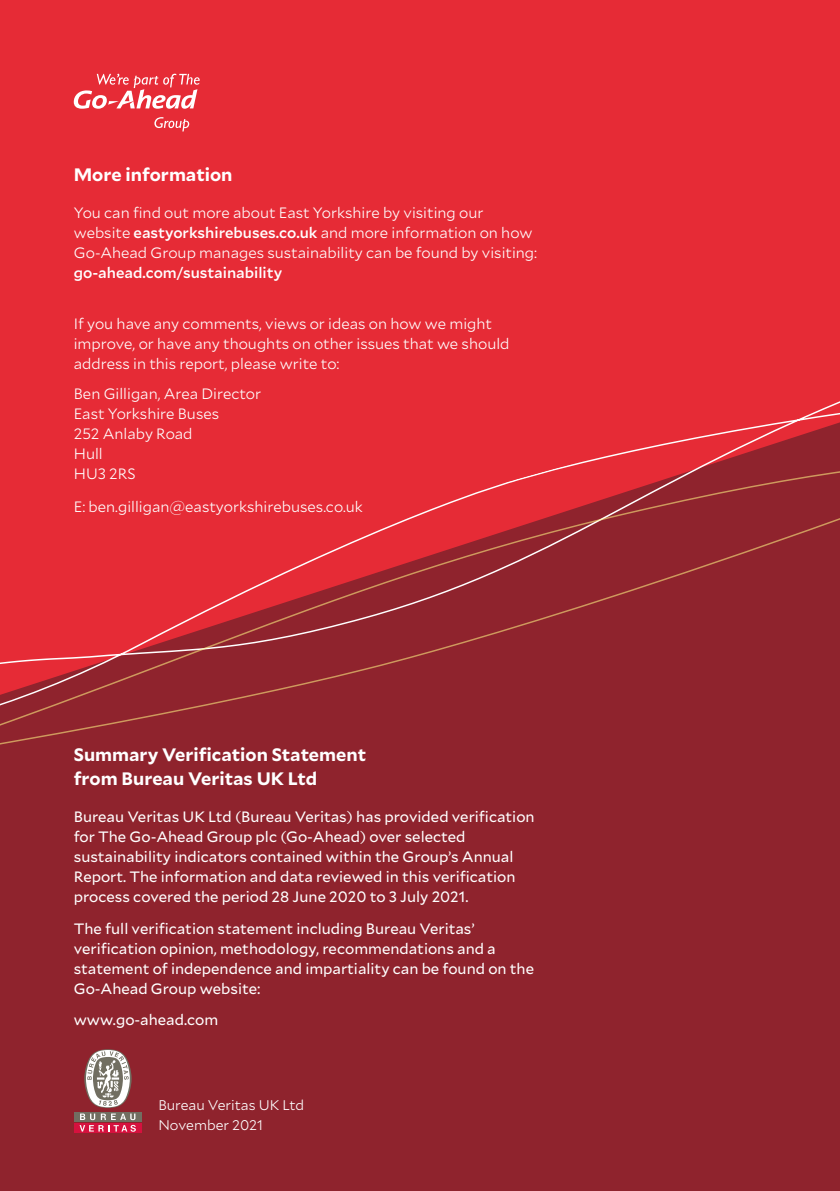
<style>
.page{position:relative;width:840px;height:1191px;background:#fff}
.page>*{position:absolute;margin:0;border:0;box-sizing:border-box;transform-origin:0 0}
.t1{font:700 18px/24px "Mallory";color:#fff}
.t2{font:15px/20px "Mallory";color:#fff}
.t3{font:300 15px/20px "Mallory";color:#fff}
.t4{font:500 15px "Mallory";color:#fff}
.t5{font:300 14px/20px "Mallory";color:#fff}
.s1{font-weight:500}
</style>
<div class="page">
<div style="left:0;top:0;width:839px;height:1191px;background:#8f232d"></div>
<div style="left:0;top:0;width:839px;height:389px;background:#e62b36"></div>
<svg style="left:154px;top:117px;width:35px;height:14px"></svg>
<svg style="left:74px;top:74px;width:125px;height:35px;background:#ec666e"></svg>
<div style="left:74px;top:1111px;width:68px;height:10px;background:#716e61"></div>
<svg style="left:74px;top:1123px;width:68px;height:10px"></svg>
<svg style="left:79px;top:1049px;width:57px;height:82px"></svg>
<div style="left:0;top:389px;width:839px;height:42px;background:#e62b36"></div>
<div style="left:0;top:433px;width:807px;height:11px;background:#e62b36"></div>
<hr style="left:0;top:431px;width:813px;height:2px;background:#e62b36">
<svg style="left:0;top:444px;width:839px;height:301px"></svg>
<p class="t1" style="left:74px;top:162px;width:160px">More information</p>
<p class="t3" style="left:74px;top:202px;width:464px">You can find out more about East Yorkshire by visiting our website <span class="s1">eastyorkshirebuses.co.uk</span> and more information on how<br>Go-Ahead Group manages sustainability can be found by visiting:</p>
<p class="t4" style="left:74px;top:262px;width:210px">go-ahead.com/sustainability</p>
<p class="t3" style="left:74px;top:312px;width:437px">If you have any comments, views or ideas on how we might improve, or have any thoughts on other issues that we should address in this report, please write to:</p>
<p class="t3" style="left:74px;top:383px;width:189px">Ben Gilligan, Area Director<br>East Yorkshire Buses<br>252 Anlaby Road<br>Hull<br>HU3 2RS</p>
<p class="t3" style="left:74px;top:496px;width:290px">E: ben.gilligan@eastyorkshirebuses.co.uk</p>
<p class="t1" style="left:74px;top:741px;width:294px">Summary Verification Statement from Bureau Veritas UK Ltd</p>
<p class="t2" style="left:74px;top:806px;width:462px">Bureau Veritas UK Ltd (Bureau Veritas) has provided verification for The Go-Ahead Group plc (Go-Ahead) over selected sustainability indicators contained within the Group’s Annual Report. The information and data reviewed in this verification process covered the period 28 June 2020 to 3 July 2021.</p>
<p class="t2" style="left:74px;top:917px;width:461px">The full verification statement including Bureau Veritas’ verification opinion, methodology, recommendations and a statement of independence and impartiality can be found on the Go-Ahead Group website:</p>
<p class="t2" style="left:74px;top:1009px;width:146px">www.go-ahead.com</p>
<p class="t5" style="left:158px;top:1094px;width:147px">Bureau Veritas UK Ltd<br>November 2021</p>
</div>
